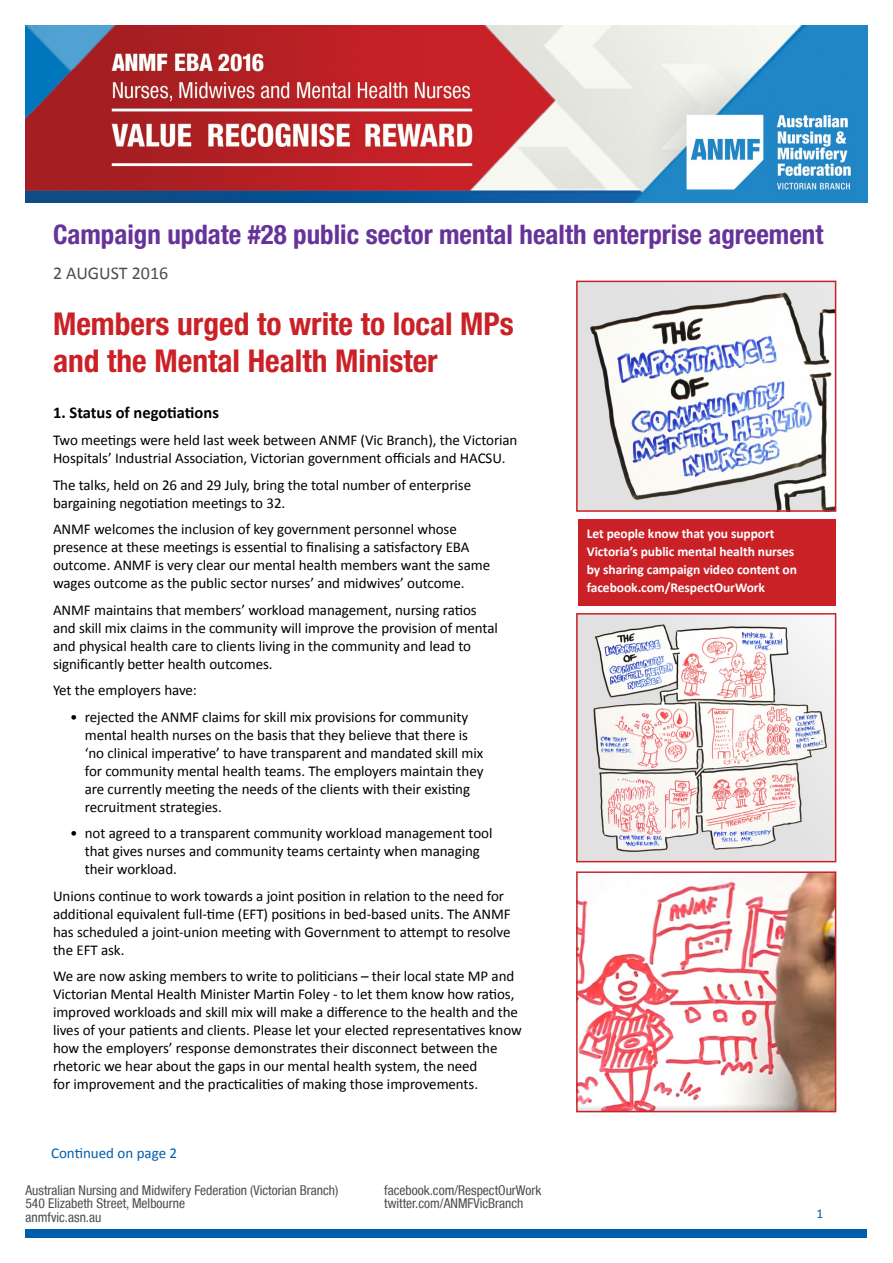
<style>
.page{position:relative;width:893px;height:1263px;background:#fff}
.page>*{position:absolute;margin:0;border:0;box-sizing:border-box;transform-origin:0 0}
.t1{font:700 condensed 31.5px/37.5px "Helvetica Neue LT Std";color:#ca2127}
.t2{font:700 condensed 27px "Helvetica Neue LT Std";color:#639}
.t3{font:18px "Calibri";color:#4c4d4d}
.t4{font:700 16.5px "Calibri";color:#000}
.t5{font:15px/18px "Calibri";letter-spacing:-.005em;color:#000}
.t6{font:15px "Calibri";color:#005daa}
.t7{font:condensed 13.5px/13.5px "Helvetica Neue LT";color:#4c4d4d}
.t8{font:700 13.5px/18px "Calibri";letter-spacing:-.005em;color:#fff}
.t9{font:13.5px "Calibri";color:#005daa}
</style>
<div class="page">
<img style="left:26px;top:26px;width:841px;height:176px">
<div style="left:26px;top:1229px;width:841px;height:8px;background:#005daa"></div>
<div style="left:578px;top:519px;width:258px;height:87px;background:#ca2127"></div>
<img style="left:579px;top:284px;width:254px;height:225px">
<div style="left:576px;top:281px;width:260px;height:231px;border:2px solid #ca2127"></div>
<img style="left:579px;top:616px;width:254px;height:243px">
<div style="left:576px;top:613px;width:260px;height:249px;border:2px solid #ca2127"></div>
<img style="left:579px;top:874px;width:254px;height:235px">
<div style="left:576px;top:871px;width:260px;height:241px;border:2px solid #ca2127"></div>
<h2 class="t2" style="left:53px;top:218px;width:772px">Campaign update #28 public sector mental health enterprise agreement</h2>
<p class="t3" style="left:53px;top:262px;width:117px">2 AUGUST 2016</p>
<h1 class="t1" style="left:53px;top:304px;width:462px">Members urged to write to local MPs and the Mental Health Minister</h1>
<p class="t4" style="left:53px;top:402px;width:167px">1. Status of negotiations</p>
<p class="t5" style="left:53px;top:431px;width:466px">Two meetings were held last week between ANMF (Vic Branch), the Victorian<br>Hospitals’ Industrial Association, Victorian government officials and HACSU.</p>
<p class="t5" style="left:53px;top:476px;width:420px">The talks, held on 26 and 29 July, bring the total number of enterprise bargaining negotiation meetings to 32.</p>
<p class="t5" style="left:53px;top:520px;width:439px">ANMF welcomes the inclusion of key government personnel whose presence at these meetings is essential to finalising a satisfactory EBA outcome. ANMF is very clear our mental health members want the same wages outcome as the public sector nurses’ and midwives’ outcome.</p>
<p class="t5" style="left:53px;top:601px;width:446px">ANMF maintains that members’ workload management, nursing ratios and skill mix claims in the community will improve the provision of mental and physical health care to clients living in the community and lead to significantly better health outcomes.</p>
<p class="t5" style="left:53px;top:681px;width:145px">Yet the employers have:</p>
<p class="t5" style="left:85px;top:708px;width:400px;text-indent:-15px">• rejected the ANMF claims for skill mix provisions for community mental health nurses on the basis that they believe that there is ‘no clinical imperative’ to have transparent and mandated skill mix for community mental health teams. The employers maintain they are currently meeting the needs of the clients with their existing recruitment strategies.</p>
<p class="t5" style="left:85px;top:824px;width:409px;text-indent:-15px">• not agreed to a transparent community workload management tool that gives nurses and community teams certainty when managing their workload.</p>
<p class="t5" style="left:53px;top:887px;width:459px">Unions continue to work towards a joint position in relation to the need for additional equivalent full-time (EFT) positions in bed-based units. The ANMF has scheduled a joint-union meeting with Government to attempt to resolve the EFT ask.</p>
<p class="t5" style="left:53px;top:967px;width:470px">We are now asking members to write to politicians – their local state MP and Victorian Mental Health Minister Martin Foley - to let them know how ratios, improved workloads and skill mix will make a difference to the health and the lives of your patients and clients. Please let your elected representatives know how the employers’ response demonstrates their disconnect between the rhetoric we hear about the gaps in our mental health system, the need<br>for improvement and the practicalities of making those improvements.</p>
<p class="t6" style="left:51px;top:1143px;width:128px">Continued on page 2</p>
<p class="t7" style="left:26px;top:1183px;width:314px">Australian Nursing and Midwifery Federation (Victorian Branch)<br>540 Elizabeth Street, Melbourne<br>anmfvic.asn.au</p>
<p class="t7" style="left:384px;top:1183px;width:159px">facebook.com/RespectOurWork twitter.com/ANMFVicBranch</p>
<p class="t8" style="left:587px;top:525px;width:212px">Let people know that you support Victoria’s public mental health nurses by sharing campaign video content on facebook.com/RespectOurWork</p>
<p class="t9" style="left:816px;top:1205px;width:8px">1</p>
</div>
